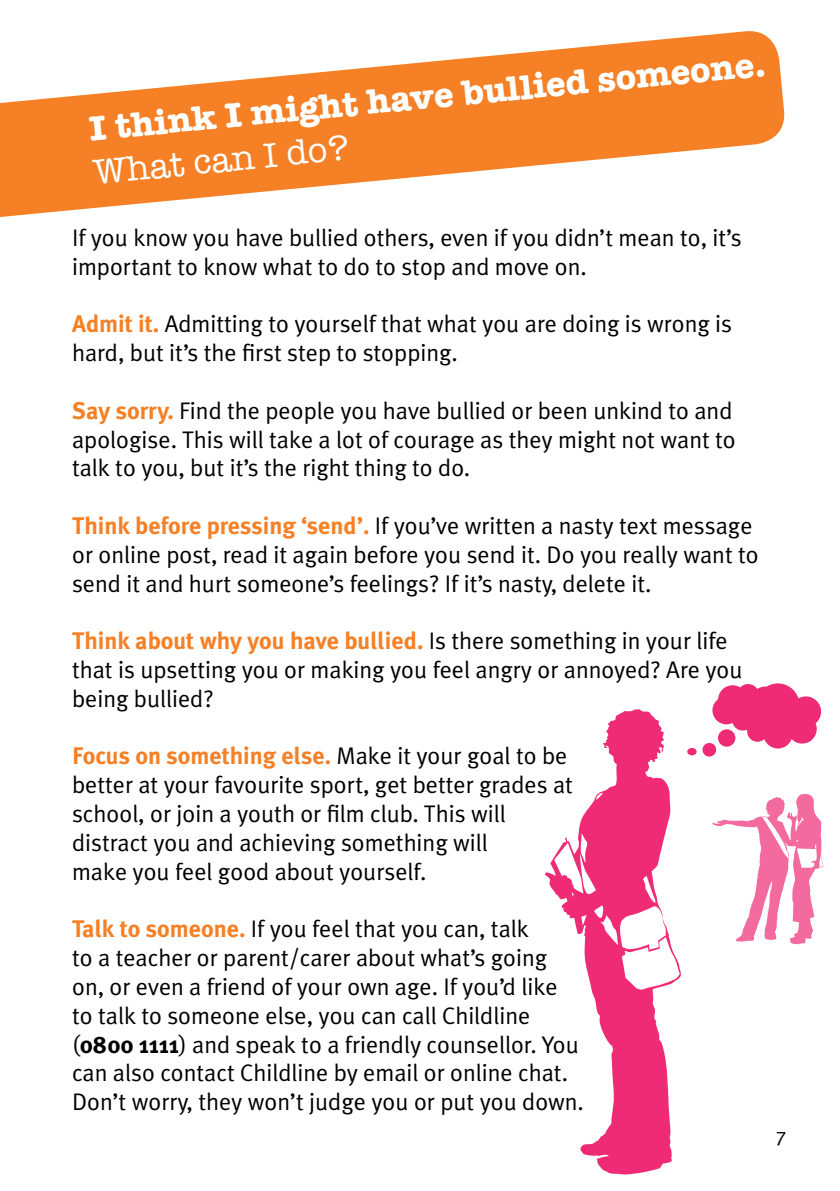
<style>
.page{position:relative;width:840px;height:1191px;background:#fff}
.page>*{position:absolute;margin:0;border:0;box-sizing:border-box;transform-origin:0 0}
.t1{font:700 36px "American Typewriter";color:#fff}
.t2{font:36px "American Typewriter";color:#fff}
.t3{font:24px/28.8px "Meta Plus Normal";color:#000}
.t4{font:700 24px "Meta Plus";color:#f58025}
.t5{font:20px "Meta Plus Normal";color:#000}
.s1{font-family:"Meta Plus";font-weight:700;color:#f58025}
.s2{font-family:"Meta Plus Normal";font-weight:400;color:#000}
.s3{font-family:"Meta Plus";font-weight:700}
</style>
<div class="page">
<svg style="left:1px;top:31px;width:784px;height:186px;fill:#f58025"></svg>
<img style="left:0;top:0;width:1px;height:1191px">
<svg style="left:545px;top:709px;width:136px;height:465px"></svg>
<div style="left:687px;top:748px;width:9px;height:7px;background:#ee2b74;border-radius:50%"></div>
<div style="left:702px;top:743px;width:13px;height:13px;background:#ee2b74;border-radius:50%"></div>
<svg style="left:712px;top:683px;width:108px;height:65px"></svg>
<svg style="left:712px;top:794px;width:111px;height:150px"></svg>
<h1 class="t1" style="left:86px;top:95px;width:680px;rotate:-5deg">I think I might have bullied someone.</h1>
<h1 class="t2" style="left:91px;top:144px;width:258px;rotate:-5deg">What can I do?</h1>
<p class="t3" style="left:72px;top:223px;width:670px">If you know you have bullied others, even if you didn’t mean to, it’s important to know what to do to stop and move on.</p>
<p class="t3" style="left:72px;top:309px;width:661px"><span class="s1">Admit it.</span> Admitting to yourself that what you are doing is wrong is hard, but it’s the first step to stopping.</p>
<p class="t3" style="left:72px;top:396px;width:665px"><span class="s1">Say sorry.</span> Find the people you have bullied or been unkind to and apologise. This will take a lot of courage as they might not want to talk to you, but it’s the right thing to do.</p>
<p class="t3" style="left:72px;top:511px;width:687px"><span class="s1">Think before pressing ‘send’.</span> If you’ve written a nasty text message or online post, read it again before you send it. Do you really want to send it and hurt someone’s feelings? If it’s nasty, delete it.</p>
<p class="t4" style="left:72px;top:627px;width:656px">Think about why you have bullied. <span class="s2">Is there something in your life</span></p>
<p class="t3" style="left:72px;top:655px;width:671px">that is upsetting you or making you feel angry or annoyed? Are you being bullied?</p>
<p class="t4" style="left:72px;top:742px;width:496px">Focus on something else. <span class="s2">Make it your goal to be</span></p>
<p class="t3" style="left:72px;top:770px;width:502px">better at your favourite sport, get better grades at school, or join a youth or film club. This will distract you and achieving something will<br>make you feel good about yourself.</p>
<p class="t3" style="left:72px;top:914px;width:513px"><span class="s1">Talk to someone.</span> If you feel that you can, talk<br>to a teacher or parent/carer about what’s going on, or even a friend of your own age. If you’d like to talk to someone else, you can call Childline (<span class="s3">0800 1111</span>) and speak to a friendly counsellor. You can also contact Childline by email or online chat.<br>Don’t worry, they won’t judge you or put you down.</p>
<p class="t5" style="left:775px;top:1123px;width:12px">7</p>
</div>
